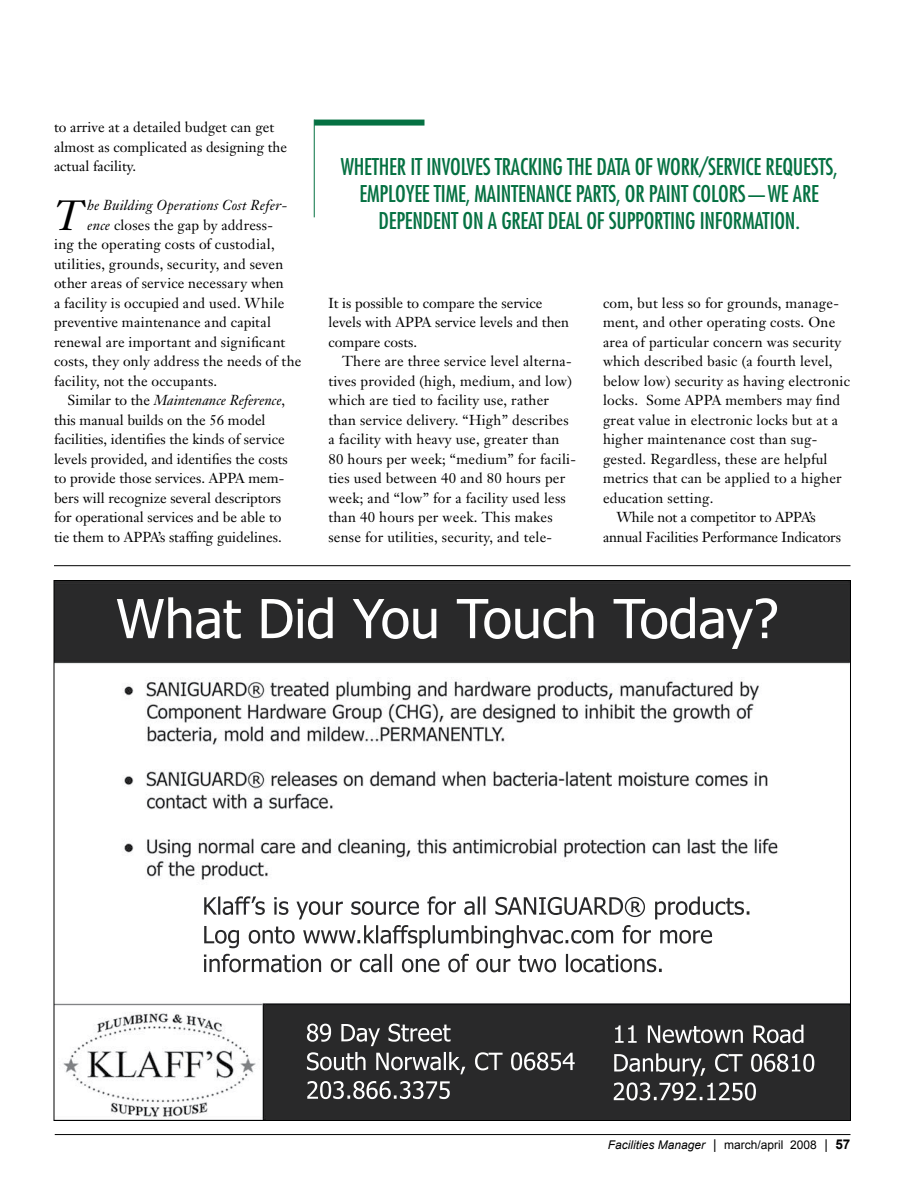
<style>
.page{position:relative;width:918px;height:1188px;background:#fff}
.page>*{position:absolute;margin:0;border:0;box-sizing:border-box;transform-origin:0 0}
.t1{font:italic 41.55px "Janson Text";color:#000}
.t2{font:condensed 22.5px/27px "Futura";letter-spacing:-.01em;color:#057142;text-align:center}
.t3{font:14.25px/19.5px "Janson Text";letter-spacing:.015em;color:#000}
.t4{font:14.25px "Janson Text";letter-spacing:-.01em;color:#000}
.t5{font:italic 14.25px "Janson Text";color:#000}
.t6{font:italic 12px "Arial";color:#000}
.s1{font-style:italic}
.s2{font-style:normal}
.s3{font-style:normal;font-size:13.5px}
.s4{font-weight:700;font-style:normal;font-size:13.5px}
</style>
<div class="page">
<hr style="left:55px;top:1134px;width:795px;height:1px;background:#000">
<img style="left:56px;top:582px;width:793px;height:537px">
<img style="left:204px;top:896px;width:84px;height:19px">
<img style="left:564px;top:897px;width:124px;height:22px">
<img style="left:204px;top:925px;width:171px;height:23px">
<img style="left:571px;top:930px;width:42px;height:14px">
<img style="left:622px;top:925px;width:90px;height:19px">
<img style="left:204px;top:954px;width:87px;height:18px">
<img style="left:583px;top:955px;width:73px;height:17px">
<img style="left:615px;top:1025px;width:173px;height:18px">
<img style="left:614px;top:1053px;width:114px;height:23px">
<img style="left:614px;top:1082px;width:69px;height:19px">
<img style="left:307px;top:1024px;width:66px;height:22px">
<img style="left:307px;top:1052px;width:131px;height:18px">
<img style="left:307px;top:1081px;width:70px;height:18px">
<img style="left:117px;top:597px;width:292px;height:42px">
<div style="left:314px;top:120px;width:110px;height:6px;background:#057142"></div>
<hr style="left:314px;top:120px;width:1px;height:97px;background:#057142">
<hr style="left:54px;top:565px;width:796px;height:1px;background:#000">
<p class="t3" style="left:54px;top:117px;width:235px">to arrive at a detailed budget can get almost as complicated as designing the actual facility.</p>
<p class="t1" style="left:54px;top:190px;width:29px">T</p>
<p class="t5" style="left:87px;top:196px;width:202px">he Building Operations Cost Refer-</p>
<p class="t3" style="left:87px;top:215px;width:187px"><span class="s1">ence</span> closes the gap by address-</p>
<p class="t3" style="left:54px;top:234px;width:222px">ing the operating costs of custodial,</p>
<p class="t3" style="left:54px;top:254px;width:231px">utilities, grounds, security, and seven</p>
<p class="t3" style="left:54px;top:273px;width:231px">other areas of service necessary when</p>
<p class="t3" style="left:54px;top:293px;width:232px">a facility is occupied and used. While</p>
<p class="t3" style="left:54px;top:312px;width:219px">preventive maintenance and capital</p>
<p class="t3" style="left:54px;top:332px;width:233px">renewal are important and significant</p>
<p class="t3" style="left:54px;top:351px;width:249px">costs, they only address the needs of the</p>
<p class="t3" style="left:54px;top:371px;width:165px">facility, not the occupants.</p>
<p class="t5" style="left:68px;top:391px;width:219px"><span class="s2">Similar to the</span> Maintenance Reference<span class="s2">,</span></p>
<p class="t3" style="left:54px;top:410px;width:213px">this manual builds on the 56 model</p>
<p class="t3" style="left:54px;top:429px;width:232px">facilities, identifies the kinds of service</p>
<p class="t3" style="left:54px;top:449px;width:235px">levels provided, and identifies the costs</p>
<p class="t3" style="left:54px;top:468px;width:232px">to provide those services. APPA mem-</p>
<p class="t3" style="left:54px;top:488px;width:229px">bers will recognize several descriptors</p>
<p class="t3" style="left:54px;top:507px;width:229px">for operational services and be able to</p>
<p class="t3" style="left:54px;top:527px;width:229px">tie them to APPA’s staffing guidelines.</p>
<p class="t2" style="left:341px;top:153px;width:499px">WHETHER IT INVOLVES TRACKING THE DATA OF WORK/SERVICE REQUESTS,<br>EMPLOYEE TIME, MAINTENANCE PARTS, OR PAINT COLORS—WE ARE<br>DEPENDENT ON A GREAT DEAL OF SUPPORTING INFORMATION.</p>
<p class="t3" style="left:328px;top:293px;width:215px">It is possible to compare the service</p>
<p class="t3" style="left:328px;top:312px;width:242px">levels with APPA service levels and then</p>
<p class="t3" style="left:328px;top:332px;width:90px">compare costs.</p>
<p class="t3" style="left:342px;top:351px;width:231px">There are three service level alterna-</p>
<p class="t3" style="left:328px;top:371px;width:245px">tives provided (high, medium, and low)</p>
<p class="t3" style="left:328px;top:390px;width:222px">which are tied to facility use, rather</p>
<p class="t3" style="left:328px;top:410px;width:242px">than service delivery. “High” describes</p>
<p class="t3" style="left:328px;top:429px;width:233px">a facility with heavy use, greater than</p>
<p class="t3" style="left:328px;top:449px;width:249px">80 hours per week; “medium” for facili-</p>
<p class="t3" style="left:328px;top:468px;width:238px">ties used between 40 and 80 hours per</p>
<p class="t3" style="left:328px;top:488px;width:239px">week; and “low” for a facility used less</p>
<p class="t3" style="left:328px;top:507px;width:226px">than 40 hours per week. This makes</p>
<p class="t3" style="left:328px;top:527px;width:225px">sense for utilities, security, and tele-</p>
<p class="t3" style="left:603px;top:293px;width:237px">com, but less so for grounds, manage-</p>
<p class="t3" style="left:603px;top:312px;width:234px">ment, and other operating costs. One</p>
<p class="t3" style="left:603px;top:332px;width:240px">area of particular concern was security</p>
<p class="t3" style="left:603px;top:351px;width:231px">which described basic (a fourth level,</p>
<p class="t3" style="left:603px;top:371px;width:249px">below low) security as having electronic</p>
<p class="t3" style="left:603px;top:390px;width:239px">locks. Some APPA members may find</p>
<p class="t3" style="left:603px;top:410px;width:237px">great value in electronic locks but at a</p>
<p class="t3" style="left:603px;top:429px;width:216px">higher maintenance cost than sug-</p>
<p class="t3" style="left:603px;top:449px;width:226px">gested. Regardless, these are helpful</p>
<p class="t3" style="left:603px;top:468px;width:240px">metrics that can be applied to a higher</p>
<p class="t3" style="left:603px;top:488px;width:112px">education setting.</p>
<p class="t4" style="left:616px;top:508px;width:201px">While not a competitor to APPA’s</p>
<p class="t4" style="left:603px;top:528px;width:239px">annual Facilities Performance Indicators</p>
<p class="t6" style="left:608px;top:1137px;width:244px">Facilities Manager <span class="s3">|</span> <span class="s2">march/april 2008</span> <span class="s3">|</span> <span class="s4">57</span></p>
</div>
